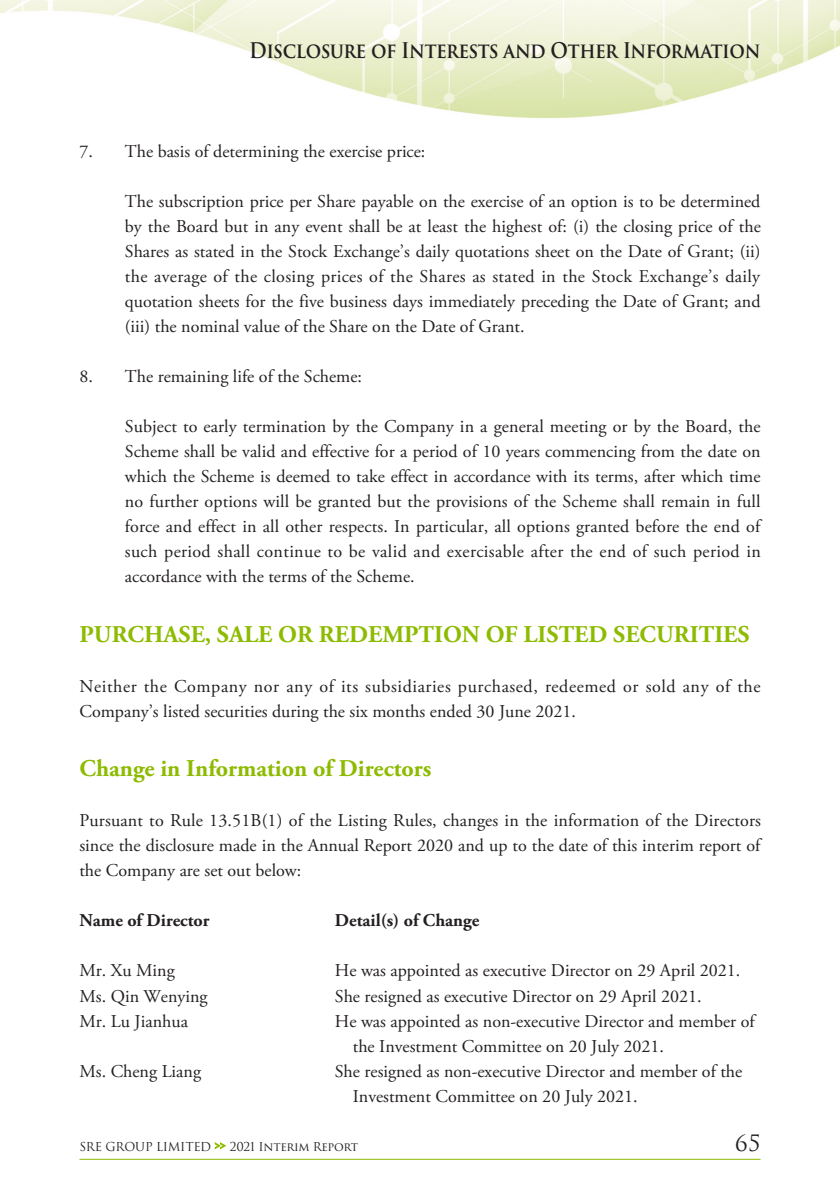
<style>
.page{position:relative;width:840px;height:1191px;background:#fff}
.page>*{position:absolute;margin:0;border:0;box-sizing:border-box;transform-origin:0 0}
.t1{font:700 24px "Adobe Garamond Pro";color:#8dbb00}
.t2{font:22px "Trajan Pro 3";color:#231f20}
.t3{font:600 21px "Trajan Pro 3";letter-spacing:-.025em;color:#231f20;scale:.9 1}
.t4{font:18px/25px "Adobe Garamond Pro";color:#231f20;text-align:justify}
.t5{font:18px/25px "Adobe Garamond Pro";letter-spacing:.03em;color:#231f20}
.t6{font:700 18px "Adobe Garamond Pro";color:#231f20}
.t7{font:12px "Trajan Pro 3";letter-spacing:-.02em;color:#231f20}
</style>
<div class="page">
<img style="left:0;top:0;width:839px;height:1160px">
<svg style="left:214px;top:1142px;width:12px;height:7px"></svg>
<hr style="left:79px;top:1158px;width:681px;height:1px;background:#8dbb00">
<p class="t3" style="left:249px;top:35px;width:569px">Disclosure of Interests and Other Information</p>
<p class="t4" style="left:79px;top:139px;width:347px">7. The basis of determining the exercise price:</p>
<p class="t4" style="left:125px;top:189px;width:637px">The subscription price per Share payable on the exercise of an option is to be determined by the Board but in any event shall be at least the highest of: (i) the closing price of the Shares as stated in the Stock Exchange’s daily quotations sheet on the Date of Grant; (ii) the average of the closing prices of the Shares as stated in the Stock Exchange’s daily quotation sheets for the five business days immediately preceding the Date of Grant; and (iii) the nominal value of the Share on the Date of Grant.</p>
<p class="t4" style="left:79px;top:364px;width:284px">8. The remaining life of the Scheme:</p>
<p class="t4" style="left:125px;top:414px;width:637px">Subject to early termination by the Company in a general meeting or by the Board, the Scheme shall be valid and effective for a period of 10 years commencing from the date on which the Scheme is deemed to take effect in accordance with its terms, after which time no further options will be granted but the provisions of the Scheme shall remain in full force and effect in all other respects. In particular, all options granted before the end of such period shall continue to be valid and exercisable after the end of such period in accordance with the terms of the Scheme.</p>
<h1 class="t1" style="left:79px;top:620px;width:671px">PURCHASE, SALE OR REDEMPTION OF LISTED SECURITIES</h1>
<p class="t5" style="left:79px;top:674px;width:682px">Neither the Company nor any of its subsidiaries purchased, redeemed or sold any of the<br>Company’s listed securities during the six months ended 30 June 2021.</p>
<h1 class="t1" style="left:79px;top:754px;width:353px">Change in Information of Directors</h1>
<p class="t4" style="left:79px;top:808px;width:682px">Pursuant to Rule 13.51B(1) of the Listing Rules, changes in the information of the Directors since the disclosure made in the Annual Report 2020 and up to the date of this interim report of the Company are set out below:</p>
<p class="t6" style="left:79px;top:910px;width:131px">Name of Director</p>
<p class="t6" style="left:334px;top:910px;width:146px">Detail(s) of Change</p>
<p class="t4" style="left:79px;top:958px;width:97px">Mr. Xu Ming</p>
<p class="t4" style="left:334px;top:958px;width:407px">He was appointed as executive Director on 29 April 2021.</p>
<p class="t4" style="left:79px;top:984px;width:129px">Ms. Qin Wenying</p>
<p class="t4" style="left:334px;top:984px;width:368px">She resigned as executive Director on 29 April 2021.</p>
<p class="t4" style="left:79px;top:1009px;width:110px">Mr. Lu Jianhua</p>
<p class="t4" style="left:352px;top:1009px;width:403px;text-indent:-18px">He was appointed as non-executive Director and member of the Investment Committee on 20 July 2021.</p>
<p class="t4" style="left:79px;top:1059px;width:123px">Ms. Cheng Liang</p>
<p class="t4" style="left:352px;top:1059px;width:391px;text-indent:-18px">She resigned as non-executive Director and member of the<br>Investment Committee on 20 July 2021.</p>
<p class="t7" style="left:79px;top:1138px;width:133px">SRE GROUP LIMITED</p>
<p class="t7" style="left:230px;top:1138px;width:130px">2021 Interim Report</p>
<p class="t2" style="left:734px;top:1128px;width:27px">65</p>
</div>
